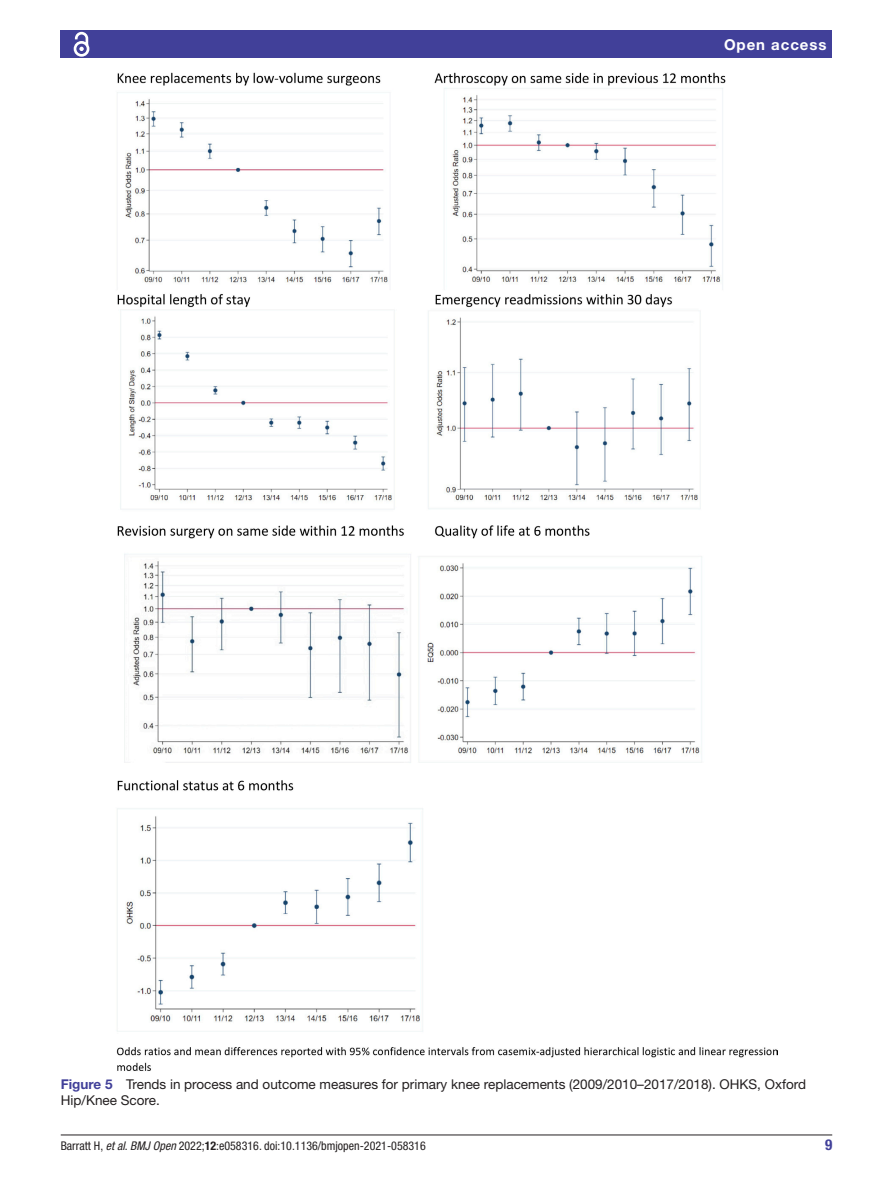
<style>
.page{position:relative;width:893px;height:1191px;background:#fff}
.page>*{position:absolute;margin:0;border:0;box-sizing:border-box;transform-origin:0 0}
.t1{font:700 15px "Helvetica Neue LT Std";letter-spacing:.065em;color:#fff}
.t2{font:700 condensed 15px "Helvetica Neue LT Std";color:#414099}
.t3{font:13.5px/16.2px "Helvetica Neue LT Std";color:#231f20}
.t4{font:condensed 12px "Helvetica Neue LT Std";color:#231f20}
.s1{font-weight:700;color:#414099}
.s2{font-style:italic}
.s3{font-weight:700}
</style>
<div class="page">
<hr style="left:61px;top:1134px;width:771px;height:1px;background:#231f20">
<div style="left:61px;top:31px;width:771px;height:27px;background:#414099"></div>
<svg style="left:73px;top:31px;width:17px;height:26px"></svg>
<img style="left:116px;top:73px;width:662px;height:998px">
<p class="t1" style="left:724px;top:35px;width:104px">Open access</p>
<p class="t3" style="left:61px;top:1075px;width:747px"><span class="s1">Figure 5</span> Trends in process and outcome measures for primary knee replacements (2009/2010–2017/2018). OHKS, Oxford<br>Hip/Knee Score.</p>
<p class="t4" style="left:61px;top:1138px;width:367px">Barratt H, <span class="s2">et al</span>. <span class="s2">BMJ Open</span> 2022;<span class="s3">12</span>:e058316. doi:10.1136/bmjopen-2021-058316</p>
<p class="t2" style="left:825px;top:1135px;width:9px">9</p>
</div>
